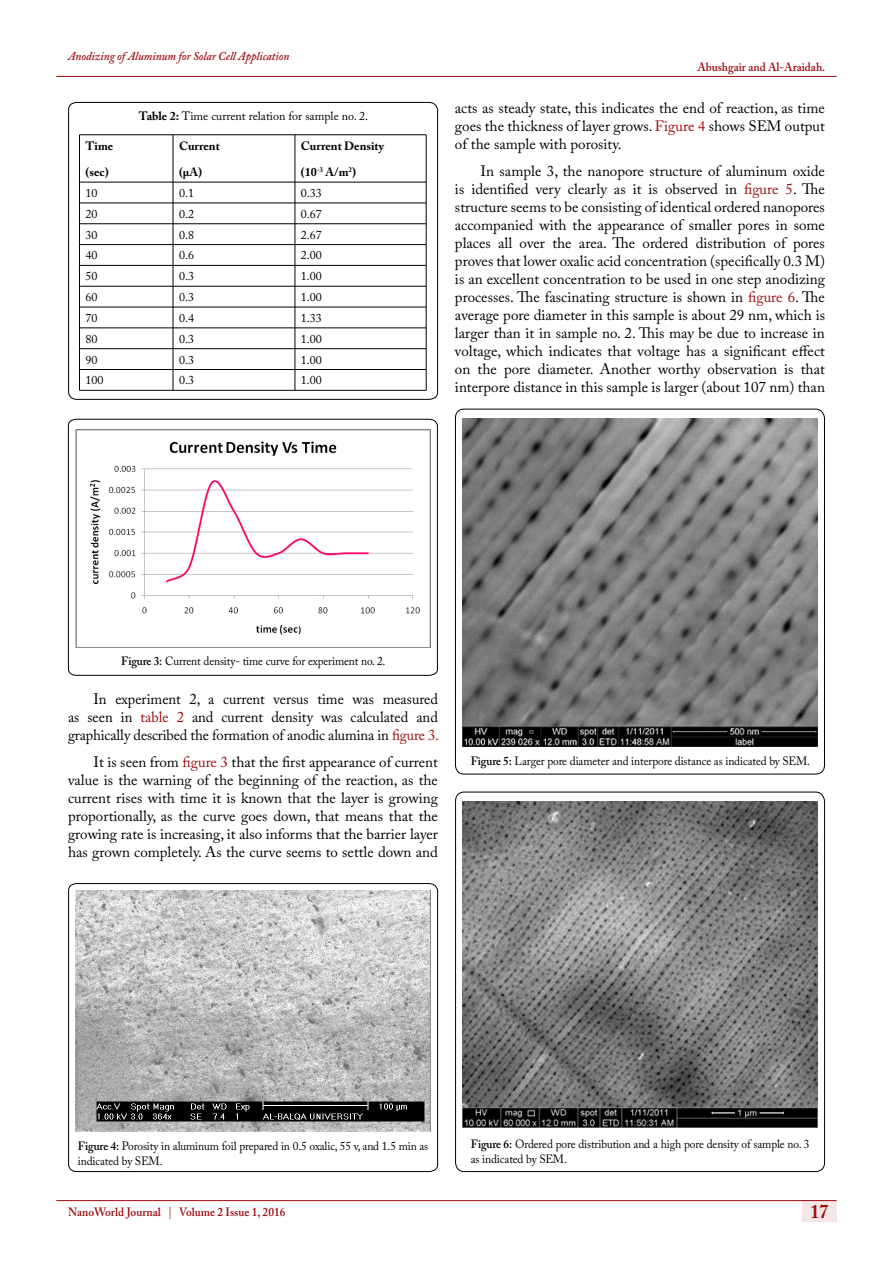
<style>
.page{position:relative;width:893px;height:1263px;background:#fff}
.page>*{position:absolute;margin:0;border:0;box-sizing:border-box;transform-origin:0 0}
.t1{font:700 19.5px "Adobe Caslon Pro";color:#9e0b0f;scale:.9 1}
.t2{font:15px/18px "Adobe Caslon Pro";color:#000;text-align:justify}
.t3{font:12px/15px "Adobe Caslon Pro";letter-spacing:-.01em;color:#000;scale:.95 1}
.t4{font:12px "Adobe Caslon Pro";letter-spacing:-.01em;color:#000}
.t5{font:600 12px "Adobe Caslon Pro";color:#9e0b0f;scale:.95 1}
.t6{font:700 12px "Adobe Caslon Pro";color:#000}
.t7{font:italic 600 12px "Adobe Caslon Pro";color:#9e0b0f;scale:.95 1}
.s1{font-weight:700}
.s2{color:#9e0b0f}
.s3{font-weight:600}
.s4{color:#ac2f33}
</style>
<div class="page">
<div style="left:802px;top:1200px;width:35px;height:21px;background:#f5e7e7"></div>
<hr style="left:56px;top:1200px;width:781px;height:1px;background:#9e0b0f">
<hr style="left:56px;top:76px;width:781px;height:1px;background:#9e0b0f">
<svg style="left:68px;top:102px;width:370px;height:298px"></svg>
<hr style="left:79px;top:135px;width:94px;height:1px;background:#000">
<hr style="left:79px;top:135px;width:1px;height:47px;background:#000">
<hr style="left:173px;top:135px;width:122px;height:1px;background:#000">
<hr style="left:173px;top:135px;width:1px;height:47px;background:#000">
<hr style="left:295px;top:135px;width:131px;height:1px;background:#000">
<hr style="left:295px;top:135px;width:1px;height:47px;background:#000">
<hr style="left:426px;top:135px;width:1px;height:47px;background:#000">
<hr style="left:79px;top:182px;width:94px;height:1px;background:#000">
<hr style="left:173px;top:182px;width:122px;height:1px;background:#000">
<hr style="left:295px;top:182px;width:131px;height:1px;background:#000">
<hr style="left:79px;top:203px;width:94px;height:1px;background:#000">
<hr style="left:173px;top:203px;width:122px;height:1px;background:#000">
<hr style="left:295px;top:203px;width:131px;height:1px;background:#000">
<hr style="left:79px;top:223px;width:94px;height:1px;background:#000">
<hr style="left:173px;top:223px;width:122px;height:1px;background:#000">
<hr style="left:295px;top:223px;width:131px;height:1px;background:#000">
<hr style="left:79px;top:244px;width:94px;height:1px;background:#000">
<hr style="left:173px;top:244px;width:122px;height:1px;background:#000">
<hr style="left:295px;top:244px;width:131px;height:1px;background:#000">
<hr style="left:79px;top:265px;width:94px;height:1px;background:#000">
<hr style="left:173px;top:265px;width:122px;height:1px;background:#000">
<hr style="left:295px;top:265px;width:131px;height:1px;background:#000">
<hr style="left:79px;top:286px;width:94px;height:1px;background:#000">
<hr style="left:173px;top:286px;width:122px;height:1px;background:#000">
<hr style="left:295px;top:286px;width:131px;height:1px;background:#000">
<hr style="left:79px;top:307px;width:94px;height:1px;background:#000">
<hr style="left:173px;top:307px;width:122px;height:1px;background:#000">
<hr style="left:295px;top:307px;width:131px;height:1px;background:#000">
<hr style="left:79px;top:328px;width:94px;height:1px;background:#000">
<hr style="left:173px;top:328px;width:122px;height:1px;background:#000">
<hr style="left:295px;top:328px;width:131px;height:1px;background:#000">
<hr style="left:79px;top:348px;width:94px;height:1px;background:#000">
<hr style="left:173px;top:348px;width:122px;height:1px;background:#000">
<hr style="left:295px;top:348px;width:131px;height:1px;background:#000">
<hr style="left:79px;top:369px;width:94px;height:1px;background:#000">
<svg style="left:79px;top:182px;width:1px;height:208px"></svg>
<hr style="left:173px;top:369px;width:122px;height:1px;background:#000">
<svg style="left:173px;top:182px;width:1px;height:208px"></svg>
<hr style="left:295px;top:369px;width:131px;height:1px;background:#000">
<svg style="left:295px;top:182px;width:1px;height:208px"></svg>
<svg style="left:426px;top:182px;width:1px;height:208px"></svg>
<hr style="left:79px;top:390px;width:94px;height:1px;background:#000">
<hr style="left:173px;top:390px;width:122px;height:1px;background:#000">
<hr style="left:295px;top:390px;width:131px;height:1px;background:#000">
<svg style="left:68px;top:418px;width:370px;height:258px"></svg>
<img style="left:75px;top:429px;width:356px;height:219px">
<svg style="left:68px;top:883px;width:370px;height:289px"></svg>
<img style="left:75px;top:890px;width:356px;height:242px">
<div style="left:455px;top:409px;width:370px;height:365px;border:1px solid #000;border-radius:9px"></div>
<img style="left:462px;top:418px;width:356px;height:328px">
<svg style="left:455px;top:791px;width:370px;height:381px"></svg>
<img style="left:462px;top:801px;width:356px;height:327px">
<p class="t7" style="left:68px;top:49px;width:235px">Anodizing of Aluminum for Solar Cell Application</p>
<p class="t6" style="left:85px;top:138px;width:29px">Time</p>
<p class="t6" style="left:85px;top:165px;width:25px">(sec)</p>
<p class="t4" style="left:139px;top:109px;width:231px"><span class="s1">Table 2:</span> Time current relation for sample no. 2.</p>
<p class="t6" style="left:179px;top:138px;width:42px">Current</p>
<p class="t6" style="left:179px;top:165px;width:25px">(µA)</p>
<p class="t6" style="left:301px;top:138px;width:85px">Current Density</p>
<p class="t6" style="left:301px;top:165px;width:57px">(10<sup>-3</sup> A/m<sup>2</sup>)</p>
<p class="t4" style="left:85px;top:186px;width:13px">10</p>
<p class="t4" style="left:179px;top:186px;width:17px">0.1</p>
<p class="t4" style="left:301px;top:186px;width:23px">0.33</p>
<p class="t4" style="left:85px;top:207px;width:13px">20</p>
<p class="t4" style="left:179px;top:207px;width:17px">0.2</p>
<p class="t4" style="left:301px;top:207px;width:23px">0.67</p>
<p class="t4" style="left:85px;top:227px;width:13px">30</p>
<p class="t4" style="left:179px;top:227px;width:17px">0.8</p>
<p class="t4" style="left:301px;top:227px;width:23px">2.67</p>
<p class="t4" style="left:85px;top:248px;width:13px">40</p>
<p class="t4" style="left:179px;top:248px;width:17px">0.6</p>
<p class="t4" style="left:301px;top:248px;width:23px">2.00</p>
<p class="t4" style="left:85px;top:269px;width:13px">50</p>
<p class="t4" style="left:179px;top:269px;width:17px">0.3</p>
<p class="t4" style="left:301px;top:269px;width:23px">1.00</p>
<p class="t4" style="left:85px;top:290px;width:13px">60</p>
<p class="t4" style="left:179px;top:290px;width:17px">0.3</p>
<p class="t4" style="left:301px;top:290px;width:23px">1.00</p>
<p class="t4" style="left:85px;top:311px;width:13px">70</p>
<p class="t4" style="left:179px;top:311px;width:17px">0.4</p>
<p class="t4" style="left:301px;top:311px;width:23px">1.33</p>
<p class="t4" style="left:85px;top:331px;width:13px">80</p>
<p class="t4" style="left:179px;top:331px;width:17px">0.3</p>
<p class="t4" style="left:301px;top:331px;width:23px">1.00</p>
<p class="t4" style="left:85px;top:352px;width:13px">90</p>
<p class="t4" style="left:179px;top:352px;width:17px">0.3</p>
<p class="t4" style="left:301px;top:352px;width:23px">1.00</p>
<p class="t4" style="left:85px;top:373px;width:19px">100</p>
<p class="t4" style="left:179px;top:373px;width:17px">0.3</p>
<p class="t4" style="left:301px;top:373px;width:23px">1.00</p>
<p class="t5" style="left:697px;top:60px;width:136px">Abushgair and Al-Araidah.</p>
<p class="t2" style="left:455px;top:99px;width:371px">acts as steady state, this indicates the end of reaction, as time goes the thickness of layer grows. <span class="s2">Figure 4</span> shows SEM output of the sample with porosity.</p>
<p class="t2" style="left:455px;top:161px;width:371px;text-indent:26px">In sample 3, the nanopore structure of aluminum oxide is identified very clearly as it is observed in <span class="s2">figure 5</span>. The structure seems to be consisting of identical ordered nanopores accompanied with the appearance of smaller pores in some places all over the area. The ordered distribution of pores proves that lower oxalic acid concentration (specifically 0.3 M) is an excellent concentration to be used in one step anodizing processes. The fascinating structure is shown in <span class="s2">figure 6</span>. The average pore diameter in this sample is about 29 nm, which is larger than it in sample no. 2. This may be due to increase in voltage, which indicates that voltage has a significant effect on the pore diameter. Another worthy observation is that interpore distance in this sample is larger (about 107 nm) than</p>
<p class="t3" style="left:121px;top:653px;width:280px"><span class="s3">Figure 3:</span> Current density- time curve for experiment no. 2.</p>
<p class="t2" style="left:68px;top:690px;width:372px;text-indent:26px">In experiment 2, a current versus time was measured as seen in <span class="s2">table 2</span> and current density was calculated and graphically described the formation of anodic alumina in <span class="s2">figure 3.</span></p>
<p class="t2" style="left:68px;top:752px;width:371px;text-indent:26px">It is seen from <span class="s2">figure 3</span> that the first appearance of current value is the warning of the beginning of the reaction, as the current rises with time it is known that the layer is growing proportionally, as the curve goes down, that means that the growing rate is increasing, it also informs that the barrier layer has grown completely. As the curve seems to settle down and</p>
<p class="t3" style="left:471px;top:753px;width:359px"><span class="s3">Figure 5:</span> Larger pore diameter and interpore distance as indicated by SEM.</p>
<p class="t3" style="left:78px;top:1138px;width:370px"><span class="s3">Figure 4:</span> Porosity in aluminum foil prepared in 0.5 oxalic, 55 v, and 1.5 min as indicated by SEM.</p>
<p class="t3" style="left:471px;top:1136px;width:358px"><span class="s3">Figure 6:</span> Ordered pore distribution and a high pore density of sample no. 3 as indicated by SEM.</p>
<p class="t5" style="left:68px;top:1204px;width:230px">NanoWorld Journal <span class="s4">|</span> Volume 2 Issue 1, 2016</p>
<h1 class="t1" style="left:811px;top:1200px;width:21px">17</h1>
</div>
